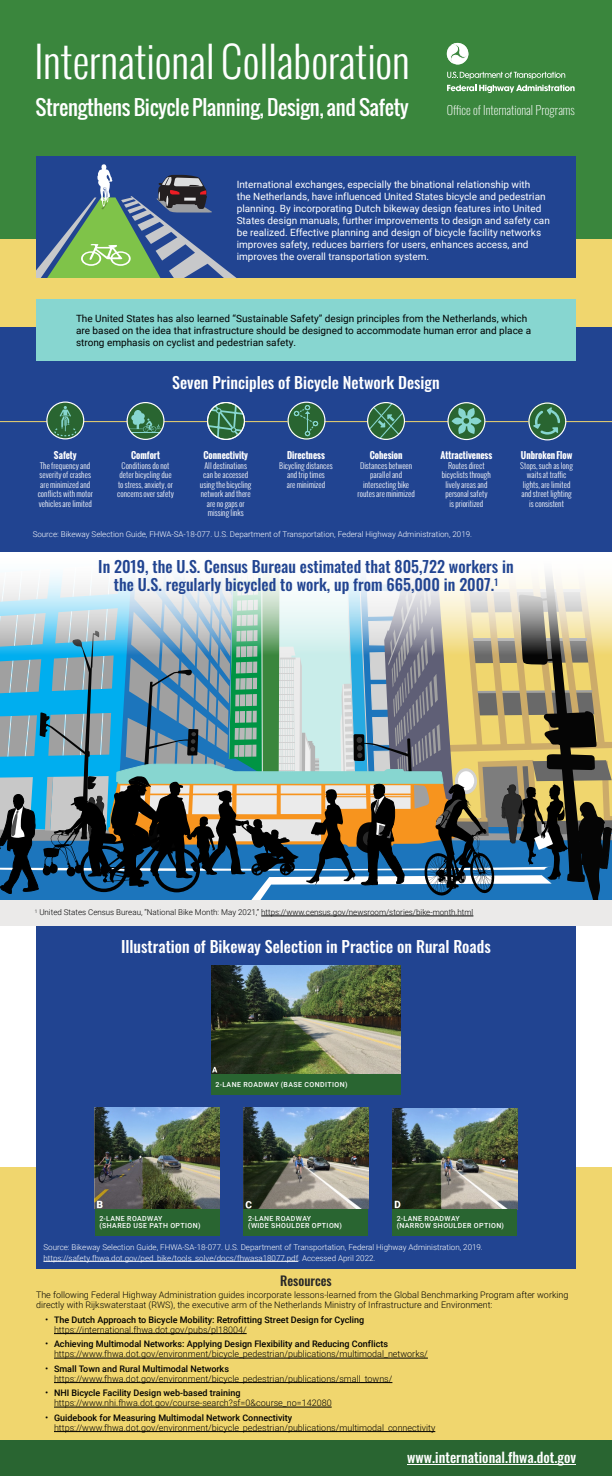
<style>
.page{position:relative;width:612px;height:1476px;background:#fff}
.page>*{position:absolute;margin:0;border:0;box-sizing:border-box;transform-origin:0 0}
.t1{font:300 42px "Oswald";letter-spacing:-.01em;color:#fff}
.t2{font:20.5px "Oswald";letter-spacing:-.01em;color:#fff}
.t3{font:500 16px/18px "Oswald";color:#214491;text-align:center}
.t4{font:500 16px "Oswald";color:#fff}
.t5{font:500 14px "Oswald";color:#fff}
.t6{font:500 13px "Oswald";color:#262626}
.t7{font:200 12.3px "Oswald";color:#fff}
.t8{font:10px/12px "Roboto";color:#fff}
.t9{font:10px/12px "Roboto";color:#000}
.t10{font:300 9px/10px "Roboto";color:#000}
.t11{font:500 9px/10px "Roboto";color:#000}
.t12{font:700 9px "Oswald";color:#fff}
.t13{font:300 8px/9.5px "Oswald";color:#fff;text-align:center}
.t14{font:300 8px/11px "Roboto";color:#fff}
.t15{font:300 8px "Roboto";color:#000}
.t16{font:500 7px/7.5px "Roboto";letter-spacing:.06em;color:#fff}
.s1{font-weight:300;font-size:10px}
.s2{font-weight:300}
.s3{font-size:10px}
.s4{font-weight:500}
</style>
<div class="page">
<div style="left:0;top:1167px;width:612px;height:273px;background:#f0d66e"></div>
<div style="left:36px;top:926px;width:540px;height:343px;background:#214491"></div>
<div style="left:0;top:897px;width:612px;height:29px;background:#ebeae9"></div>
<div style="left:0;top:0;width:612px;height:240px;background:#3a863d"></div>
<div style="left:0;top:327px;width:612px;height:225px;background:#214491"></div>
<svg style="left:447px;top:72px;width:118px;height:7px"></svg>
<svg style="left:447px;top:85px;width:128px;height:8px"></svg>
<svg style="left:447px;top:43px;width:21px;height:22px"></svg>
<div style="left:211px;top:1073px;width:190px;height:22px;background:#296531"></div>
<div style="left:0;top:240px;width:612px;height:87px;background:#f0d66e"></div>
<div style="left:0;top:1440px;width:612px;height:36px;background:#296531"></div>
<div style="left:37px;top:157px;width:539px;height:121px;background:#214491"></div>
<div style="left:36px;top:299px;width:540px;height:61px;background:#87d6d0"></div>
<hr style="left:0;top:421px;width:612px;height:1px;background:#f0d66e">
<svg style="left:37px;top:164px;width:200px;height:114px"></svg>
<hr style="left:261px;top:916px;width:212px;height:1px;background:#000">
<img style="left:211px;top:966px;width:190px;height:107px">
<img style="left:95px;top:1108px;width:125px;height:101px">
<img style="left:392px;top:1109px;width:125px;height:100px">
<div style="left:95px;top:1209px;width:125px;height:26px;background:#296531"></div>
<div style="left:244px;top:1209px;width:124px;height:26px;background:#296531"></div>
<div style="left:392px;top:1209px;width:125px;height:26px;background:#296531"></div>
<img style="left:244px;top:1108px;width:124px;height:101px">
<hr style="left:43px;top:1261px;width:255px;height:1px;background:#fff">
<hr style="left:54px;top:1333px;width:193px;height:1px;background:#000">
<hr style="left:54px;top:1358px;width:374px;height:1px;background:#000">
<hr style="left:54px;top:1382px;width:338px;height:1px;background:#000">
<hr style="left:54px;top:1407px;width:278px;height:1px;background:#000">
<hr style="left:54px;top:1431px;width:381px;height:1px;background:#000">
<svg style="left:0;top:573px;width:612px;height:326px;background:#7f9798"></svg>
<svg style="left:127px;top:402px;width:38px;height:38px"></svg>
<svg style="left:367px;top:402px;width:38px;height:38px"></svg>
<svg style="left:206px;top:402px;width:39px;height:38px"></svg>
<svg style="left:288px;top:402px;width:38px;height:38px"></svg>
<svg style="left:447px;top:402px;width:38px;height:38px"></svg>
<svg style="left:46px;top:401px;width:38px;height:38px"></svg>
<svg style="left:528px;top:402px;width:38px;height:38px"></svg>
<hr style="left:407px;top:1464px;width:169px;height:1px;background:#fff">
<p class="t1" style="left:35px;top:33px;width:377px">International Collaboration</p>
<p class="t2" style="left:35px;top:92px;width:375px">Strengthens Bicycle Planning, Design, and Safety</p>
<p class="t7" style="left:447px;top:99px;width:130px">Office of International Programs</p>
<p class="t8" style="left:237px;top:178px;width:315px">International exchanges, especially the binational relationship with<br>the Netherlands, have influenced United States bicycle and pedestrian planning. By incorporating Dutch bikeway design features into United States design manuals, further improvements to design and safety can be realized. Effective planning and design of bicycle facility networks improves safety, reduces barriers for users, enhances access, and improves the overall transportation system.</p>
<p class="t9" style="left:76px;top:312px;width:457px">The United States has also learned “Sustainable Safety” design principles from the Netherlands, which are based on the idea that infrastructure should be designed to accommodate human error and place a strong emphasis on cyclist and pedestrian safety.</p>
<h1 class="t4" style="left:172px;top:374px;width:269px">Seven Principles of Bicycle Network Design</h1>
<h2 class="t12" style="left:54px;top:449px;width:24px">Safety</h2>
<p class="t13" style="left:38px;top:461px;width:57px">The frequency and severity of crashes are minimized and conflicts with motor vehicles are limited</p>
<h2 class="t12" style="left:131px;top:449px;width:31px">Comfort</h2>
<p class="t13" style="left:117px;top:461px;width:58px">Conditions do not deter bicycling due to stress, anxiety, or concerns over safety</p>
<h2 class="t12" style="left:203px;top:449px;width:46px">Connectivity</h2>
<p class="t13" style="left:200px;top:461px;width:53px">All destinations can be accessed using the bicycling network and there are no gaps or missing links</p>
<h2 class="t12" style="left:287px;top:449px;width:39px">Directness</h2>
<p class="t13" style="left:279px;top:461px;width:55px">Bicycling distances and trip times<br>are minimized</p>
<h2 class="t12" style="left:370px;top:449px;width:34px">Cohesion</h2>
<p class="t13" style="left:358px;top:461px;width:59px">Distances between parallel and intersecting bike routes are minimized</p>
<h2 class="t12" style="left:441px;top:449px;width:53px">Attractiveness</h2>
<p class="t13" style="left:442px;top:461px;width:51px">Routes direct bicyclists through lively areas and personal safety<br>is prioritized</p>
<p class="t14" style="left:33px;top:529px;width:441px">Source: Bikeway Selection Guide, FHWA-SA-18-077. U.S. Department of Transportation, Federal Highway Administration, 2019.</p>
<h2 class="t12" style="left:521px;top:449px;width:53px">Unbroken Flow</h2>
<p class="t13" style="left:520px;top:461px;width:54px">Stops, such as long waits at traffic lights, are limited and street lighting is consistent</p>
<h1 class="t3" style="left:98px;top:559px;width:417px">In 2019, the U.S. Census Bureau estimated that 805,722 workers in the U.S. regularly bicycled to work, up from 665,000 in 2007.<sup>1</sup></h1>
<h1 class="t15" style="left:35px;top:907px;width:440px"><sup>1</sup> United States Census Bureau, “National Bike Month: May 2021,” https://www.census.gov/newsroom/stories/bike-month.html</h1>
<h1 class="t4" style="left:121px;top:938px;width:371px">Illustration of Bikeway Selection in Practice on Rural Roads</h1>
<p class="t16" style="left:216px;top:1080px;width:134px">2-LANE ROADWAY (BASE CONDITION)</p>
<p class="t16" style="left:99px;top:1214px;width:103px">2-LANE ROADWAY<br>(SHARED USE PATH OPTION)</p>
<p class="t16" style="left:248px;top:1214px;width:95px">2-LANE ROADWAY<br>(WIDE SHOULDER OPTION)</p>
<p class="t16" style="left:397px;top:1214px;width:109px">2-LANE ROADWAY<br>(NARROW SHOULDER OPTION)</p>
<p class="t14" style="left:43px;top:1241px;width:441px">Source: Bikeway Selection Guide, FHWA-SA-18-077. U.S. Department of Transportation, Federal Highway Administration, 2019. https://safety.fhwa.dot.gov/ped_bike/tools_solve/docs/fhwasa18077.pdf. Accessed April 2022.</p>
<h1 class="t6" style="left:280px;top:1274px;width:53px">Resources</h1>
<p class="t10" style="left:36px;top:1290px;width:534px">The following Federal Highway Administration guides incorporate lessons-learned from the Global Benchmarking Program after working directly with Rijkswaterstaat (RWS), the executive arm of the Netherlands Ministry of Infrastructure and Environment:</p>
<p class="t11" style="left:54px;top:1314px;width:312px;text-indent:-9px"><span class="s1">•</span> The Dutch Approach to Bicycle Mobility: Retrofitting Street Design for Cycling <span class="s2">https://international.fhwa.dot.gov/pubs/pl18004/</span></p>
<p class="t10" style="left:54px;top:1339px;width:375px;text-indent:-9px"><span class="s3">•</span> <span class="s4">Achieving Multimodal Networks: Applying Design Flexibility and Reducing Conflicts </span>https://www.fhwa.dot.gov/environment/bicycle_pedestrian/publications/multimodal_networks/</p>
<p class="t10" style="left:54px;top:1363px;width:340px;text-indent:-9px"><span class="s3">•</span> <span class="s4">Small Town and Rural Multimodal Networks </span>https://www.fhwa.dot.gov/environment/bicycle_pedestrian/publications/small_towns/</p>
<p class="t10" style="left:54px;top:1388px;width:279px;text-indent:-9px"><span class="s3">•</span> <span class="s4">NHI Bicycle Facility Design web-based training </span>https://www.nhi.fhwa.dot.gov/course-search?sf=0&amp;course_no=142080</p>
<p class="t10" style="left:54px;top:1412px;width:383px;text-indent:-9px"><span class="s3">•</span> <span class="s4">Guidebook for Measuring Multimodal Network Connectivity </span>https://www.fhwa.dot.gov/environment/bicycle_pedestrian/publications/multimodal_connectivity</p>
<p class="t5" style="left:407px;top:1450px;width:170px">www.international.fhwa.dot.gov</p>
</div>
